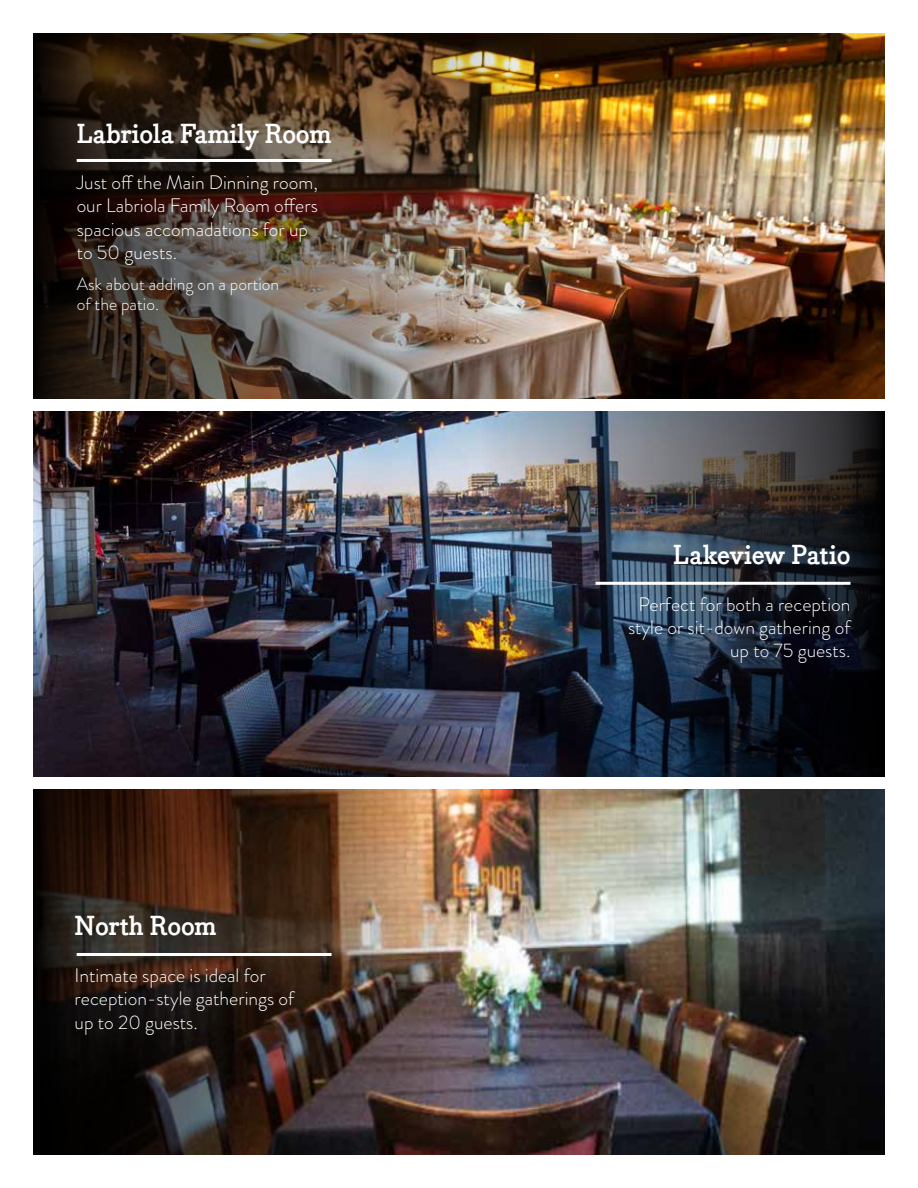
<style>
.page{position:relative;width:918px;height:1188px;background:#fff}
.page>*{position:absolute;margin:0;border:0;box-sizing:border-box;transform-origin:0 0}
.t1{font:700 27px "Bodoni Egyptian Pro";letter-spacing:-.01em;color:#fff}
.t2{font:300 19.5px/23.4px "Brandon Grotesque";color:#fff}
.t3{font:300 17.55px/19.5px "Brandon Grotesque";color:#fff}
</style>
<div class="page">
<img style="left:556px;top:34px;width:328px;height:364px">
<img style="left:440px;top:790px;width:444px;height:364px">
<img style="left:34px;top:412px;width:445px;height:364px">
<img style="left:34px;top:34px;width:522px;height:364px">
<img style="left:34px;top:790px;width:406px;height:364px">
<img style="left:479px;top:412px;width:406px;height:364px">
<hr style="left:77px;top:159px;width:255px;height:3px;background:#fff">
<hr style="left:77px;top:953px;width:255px;height:3px;background:#fff">
<hr style="left:596px;top:582px;width:254px;height:3px;background:#fff">
<h1 class="t1" style="left:77px;top:117px;width:256px">Labriola Family Room</h1>
<p class="t2" style="left:77px;top:171px;width:243px">Just off the Main Dinning room, our Labriola Family Room offers spacious accomadations for up to 50 guests.</p>
<p class="t3" style="left:77px;top:275px;width:204px">Ask about adding on a portion of the patio.</p>
<h1 class="t1" style="left:75px;top:909px;width:143px">North Room</h1>
<p class="t2" style="left:75px;top:963px;width:221px">Intimate space is ideal for reception-style gatherings of up to 20 guests.</p>
<h1 class="t1" style="left:673px;top:538px;width:179px">Lakeview Patio</h1>
<p class="t2" style="left:628px;top:592px;width:224px;text-align:right">Perfect for both a reception style or sit-down gathering of up to 75 guests.</p>
</div>
